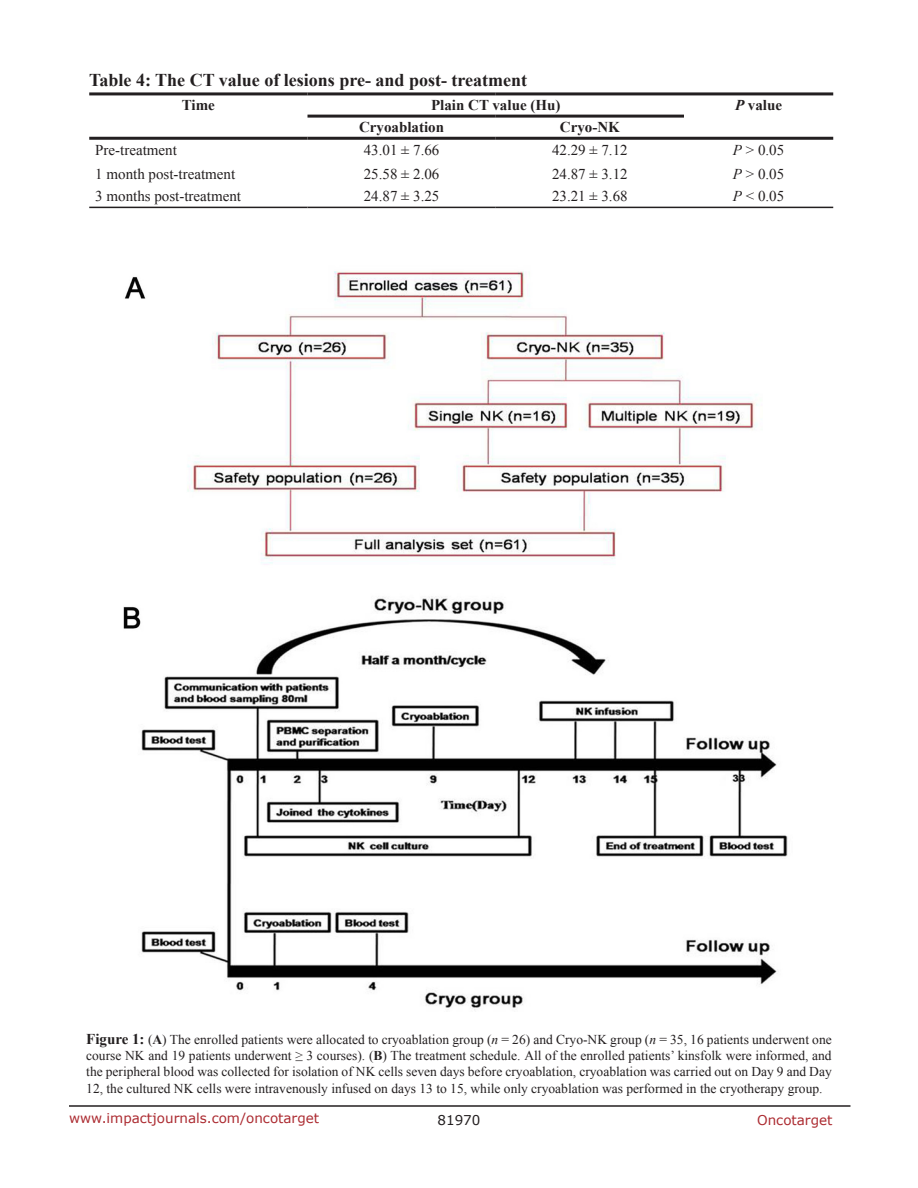
<style>
.page{position:relative;width:918px;height:1188px;background:#fff}
.page>*{position:absolute;margin:0;border:0;box-sizing:border-box;transform-origin:0 0}
.TableHeading{font:700 18px "Times New Roman";color:#231f20}
.TableText{font:15px "Times New Roman";color:#231f20}
.TableText-2{font:700 15px "Times New Roman";color:#231f20}
.FigureText{font:13.5px/16.2px "Times New Roman";color:#231f20;text-align:justify}
.t1{font:13.5px "Verdana";color:#ac2b31}
.t2{font:13.5px "Verdana";color:#231f20}
.s1{font-style:italic}
.s2{font-weight:700;font-size:15px}
.s3{font-weight:700}
</style>
<div class="page">
<hr style="left:69px;top:1105px;width:781px;height:2px;background:#231f20">
<img style="left:124px;top:271px;width:664px;height:739px">
<svg style="left:89px;top:95px;width:744px;height:112px"></svg>
<hr style="left:89px;top:92px;width:219px;height:3px;background:#231f20">
<hr style="left:89px;top:137px;width:219px;height:3px;background:#231f20">
<hr style="left:308px;top:92px;width:188px;height:3px;background:#231f20">
<hr style="left:496px;top:92px;width:188px;height:3px;background:#231f20">
<hr style="left:684px;top:92px;width:149px;height:3px;background:#231f20">
<hr style="left:684px;top:137px;width:149px;height:3px;background:#231f20">
<hr style="left:308px;top:137px;width:188px;height:3px;background:#231f20">
<hr style="left:496px;top:137px;width:188px;height:3px;background:#231f20">
<hr style="left:308px;top:115px;width:188px;height:3px;background:#231f20">
<hr style="left:496px;top:115px;width:188px;height:3px;background:#231f20">
<hr style="left:89px;top:207px;width:219px;height:1px;background:#231f20">
<hr style="left:308px;top:207px;width:188px;height:1px;background:#231f20">
<hr style="left:496px;top:207px;width:188px;height:1px;background:#231f20">
<hr style="left:684px;top:207px;width:149px;height:1px;background:#231f20">
<p class="TableHeading" style="left:89px;top:68px;width:440px">Table 4: The CT value of lesions pre- and post- treatment</p>
<p class="TableText-2" style="left:182px;top:95px;width:35px">Time</p>
<p class="TableText-2" style="left:431px;top:95px;width:131px">Plain CT value (Hu)</p>
<p class="TableText-2" style="left:735px;top:95px;width:49px"><span class="s1">P</span> value</p>
<p class="TableText-2" style="left:359px;top:117px;width:87px">Cryoablation</p>
<p class="TableText-2" style="left:560px;top:117px;width:61px">Cryo-NK</p>
<p class="TableText" style="left:95px;top:140px;width:83px">Pre-treatment</p>
<p class="TableText" style="left:364px;top:140px;width:77px">43.01 ± 7.66</p>
<p class="TableText" style="left:552px;top:140px;width:77px">42.29 ± 7.12</p>
<p class="TableText" style="left:733px;top:140px;width:53px"><span class="s1">P</span> &gt; 0.05</p>
<p class="TableText" style="left:95px;top:164px;width:141px">1 month post-treatment</p>
<p class="TableText" style="left:364px;top:164px;width:77px">25.58 ± 2.06</p>
<p class="TableText" style="left:552px;top:164px;width:77px">24.87 ± 3.12</p>
<p class="TableText" style="left:733px;top:164px;width:53px"><span class="s1">P</span> &gt; 0.05</p>
<p class="TableText" style="left:95px;top:186px;width:147px">3 months post-treatment</p>
<p class="TableText" style="left:364px;top:186px;width:77px">24.87 ± 3.25</p>
<p class="TableText" style="left:552px;top:186px;width:77px">23.21 ± 3.68</p>
<p class="TableText" style="left:733px;top:186px;width:53px"><span class="s1">P</span> &lt; 0.05</p>
<p class="FigureText" style="left:86px;top:1031px;width:747px"><span class="s2">Figure 1:</span> (<span class="s3">A</span>) The enrolled patients were allocated to cryoablation group (<span class="s1">n</span> = 26) and Cryo-NK group (<span class="s1">n</span> = 35, 16 patients underwent one course NK and 19 patients underwent ≥ 3 courses). (<span class="s3">B</span>) The treatment schedule. All of the enrolled patients’ kinsfolk were informed, and the peripheral blood was collected for isolation of NK cells seven days before cryoablation, cryoablation was carried out on Day 9 and Day 12, the cultured NK cells were intravenously infused on days 13 to 15, while only cryoablation was performed in the cryotherapy group.</p>
<p class="t1" style="left:69px;top:1109px;width:252px">www.impactjournals.com/oncotarget</p>
<p class="t2" style="left:438px;top:1111px;width:44px">81970</p>
<p class="t1" style="left:757px;top:1111px;width:77px">Oncotarget</p>
</div>
